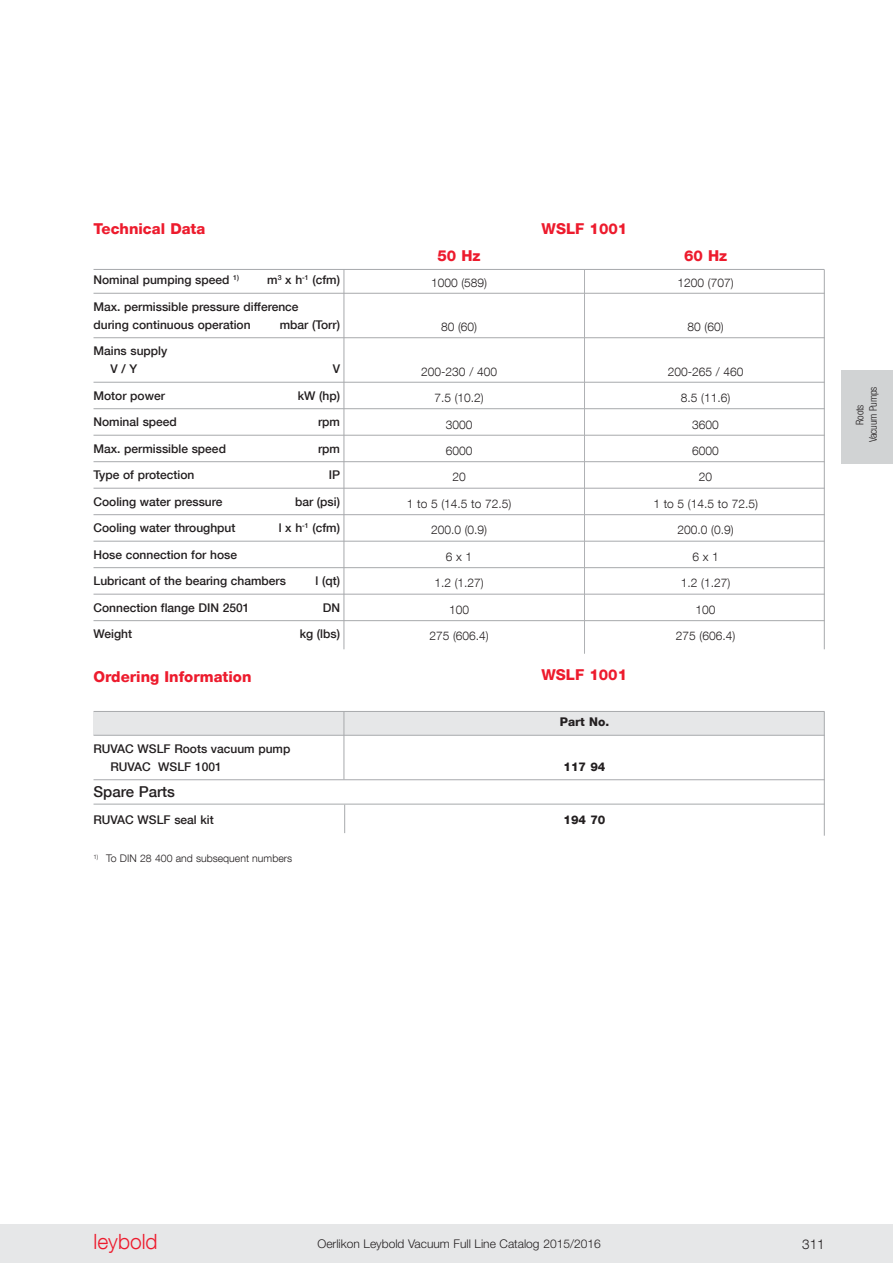
<style>
.page{position:relative;width:893px;height:1263px;background:#fff}
.page>*{position:absolute;margin:0;border:0;box-sizing:border-box;transform-origin:0 0}
.t1{font:300 21px "Helvetica Neue LT Com";color:#ed1b2d}
.t2{font:800 15px "Helvetica Neue LT Com";color:#ed1b2d}
.t3{font:500 15px "Helvetica Neue LT Com";color:#231f20}
.t4{font:300 13.5px "Helvetica Neue LT Com";color:#231f20}
.t5{font:500 12px/18px "Helvetica Neue LT Com";color:#231f20}
.t6{font:300 12px "Helvetica Neue LT Com";color:#231f20}
.t7{font:300 12px "Helvetica Neue LT Std";color:#231f20}
.t8{font:800 12px "Helvetica Neue LT Com";color:#231f20}
.t9{font:300 10.5px "Helvetica Neue LT Com";color:#231f20}
.t10{font:300 condensed 10.5px/13.5px "Helvetica Neue LT Com";letter-spacing:-.025em;color:#231f20;text-align:center}
</style>
<div class="page">
<div style="left:842px;top:370px;width:51px;height:94px;background:#d1d3d4"></div>
<div style="left:0;top:1224px;width:893px;height:39px;background:#e6e7e8"></div>
<div style="left:94px;top:712px;width:730px;height:23px;background:#e6e7e8"></div>
<hr style="left:94px;top:269px;width:730px;height:1px;background:#a7a9ac">
<hr style="left:94px;top:293px;width:731px;height:1px;background:#a7a9ac">
<hr style="left:94px;top:337px;width:731px;height:1px;background:#a7a9ac">
<hr style="left:94px;top:382px;width:731px;height:1px;background:#a7a9ac">
<hr style="left:94px;top:408px;width:731px;height:1px;background:#a7a9ac">
<hr style="left:94px;top:435px;width:731px;height:1px;background:#a7a9ac">
<hr style="left:94px;top:461px;width:731px;height:1px;background:#a7a9ac">
<hr style="left:94px;top:488px;width:731px;height:1px;background:#a7a9ac">
<hr style="left:94px;top:514px;width:731px;height:1px;background:#a7a9ac">
<hr style="left:94px;top:541px;width:731px;height:1px;background:#a7a9ac">
<hr style="left:94px;top:567px;width:731px;height:1px;background:#a7a9ac">
<hr style="left:94px;top:594px;width:731px;height:1px;background:#a7a9ac">
<hr style="left:94px;top:620px;width:731px;height:1px;background:#a7a9ac">
<hr style="left:94px;top:711px;width:730px;height:1px;background:#a7a9ac">
<hr style="left:94px;top:735px;width:731px;height:1px;background:#a7a9ac">
<hr style="left:94px;top:779px;width:731px;height:1px;background:#a7a9ac">
<hr style="left:94px;top:804px;width:731px;height:1px;background:#a7a9ac">
<hr style="left:824px;top:269px;width:1px;height:380px;background:#a7a9ac">
<hr style="left:344px;top:269px;width:1px;height:380px;background:#a7a9ac">
<hr style="left:584px;top:270px;width:1px;height:384px;background:#afb1b4">
<hr style="left:824px;top:711px;width:1px;height:125px;background:#a7a9ac">
<hr style="left:344px;top:712px;width:1px;height:67px;background:#a7a9ac">
<svg style="left:344px;top:805px;width:1px;height:28px"></svg>
<p class="t2" style="left:94px;top:224px;width:113px">Technical Data</p>
<p class="t5" style="left:94px;top:273px;width:147px">Nominal pumping speed <sup>1)</sup></p>
<p class="t5" style="left:267px;top:273px;width:74px">m<sup>3</sup> x h<sup>-1</sup> (cfm)</p>
<p class="t5" style="left:94px;top:299px;width:207px">Max. permissible pressure difference during continuous operation</p>
<p class="t5" style="left:280px;top:317px;width:62px">mbar (Torr)</p>
<p class="t5" style="left:111px;top:344px;width:58px;text-indent:-17px">Mains supply<br>V / Y</p>
<p class="t5" style="left:333px;top:362px;width:9px">V</p>
<p class="t5" style="left:94px;top:388px;width:73px">Motor power</p>
<p class="t5" style="left:298px;top:388px;width:44px">kW (hp)</p>
<p class="t5" style="left:94px;top:415px;width:85px">Nominal speed</p>
<p class="t5" style="left:318px;top:415px;width:23px">rpm</p>
<p class="t5" style="left:94px;top:441px;width:134px">Max. permissible speed</p>
<p class="t5" style="left:318px;top:441px;width:23px">rpm</p>
<p class="t5" style="left:94px;top:468px;width:102px">Type of protection</p>
<p class="t5" style="left:329px;top:468px;width:13px">IP</p>
<p class="t5" style="left:94px;top:494px;width:130px">Cooling water pressure</p>
<p class="t5" style="left:295px;top:494px;width:47px">bar (psi)</p>
<p class="t5" style="left:94px;top:521px;width:143px">Cooling water throughput</p>
<p class="t5" style="left:279px;top:521px;width:63px">l x h<sup>-1</sup> (cfm)</p>
<p class="t5" style="left:94px;top:547px;width:145px">Hose connection for hose</p>
<p class="t5" style="left:94px;top:574px;width:194px">Lubricant of the bearing chambers</p>
<p class="t5" style="left:315px;top:574px;width:26px">l (qt)</p>
<p class="t5" style="left:94px;top:600px;width:158px">Connection flange DIN 2501</p>
<p class="t5" style="left:323px;top:600px;width:19px">DN</p>
<p class="t5" style="left:94px;top:627px;width:40px">Weight</p>
<p class="t5" style="left:300px;top:627px;width:42px">kg (lbs)</p>
<p class="t2" style="left:94px;top:671px;width:159px">Ordering Information</p>
<p class="t5" style="left:111px;top:741px;width:181px;text-indent:-17px">RUVAC WSLF Roots vacuum pump<br>RUVAC WSLF 1001</p>
<p class="t3" style="left:94px;top:787px;width:83px">Spare Parts</p>
<p class="t5" style="left:94px;top:812px;width:122px">RUVAC WSLF seal kit</p>
<p class="t9" style="left:94px;top:855px;width:200px"><sup>1)</sup> To DIN 28 400 and subsequent numbers</p>
<p class="t2" style="left:542px;top:224px;width:87px">WSLF 1001</p>
<p class="t2" style="left:437px;top:251px;width:45px">50 Hz</p>
<p class="t2" style="left:684px;top:251px;width:45px">60 Hz</p>
<p class="t6" style="left:431px;top:278px;width:58px">1000 (589)</p>
<p class="t6" style="left:677px;top:278px;width:58px">1200 (707)</p>
<p class="t6" style="left:441px;top:322px;width:38px">80 (60)</p>
<p class="t6" style="left:687px;top:322px;width:38px">80 (60)</p>
<p class="t6" style="left:421px;top:367px;width:77px">200-230 / 400</p>
<p class="t6" style="left:668px;top:367px;width:77px">200-265 / 460</p>
<p class="t6" style="left:434px;top:393px;width:51px">7.5 (10.2)</p>
<p class="t6" style="left:681px;top:393px;width:51px">8.5 (11.6)</p>
<p class="t6" style="left:446px;top:420px;width:28px">3000</p>
<p class="t6" style="left:692px;top:420px;width:28px">3600</p>
<p class="t6" style="left:446px;top:446px;width:28px">6000</p>
<p class="t6" style="left:692px;top:446px;width:28px">6000</p>
<p class="t6" style="left:452px;top:473px;width:15px">20</p>
<p class="t6" style="left:699px;top:473px;width:15px">20</p>
<p class="t6" style="left:407px;top:499px;width:106px">1 to 5 (14.5 to 72.5)</p>
<p class="t6" style="left:653px;top:499px;width:106px">1 to 5 (14.5 to 72.5)</p>
<p class="t6" style="left:431px;top:526px;width:58px">200.0 (0.9)</p>
<p class="t6" style="left:677px;top:526px;width:58px">200.0 (0.9)</p>
<p class="t6" style="left:446px;top:552px;width:28px">6 x 1</p>
<p class="t6" style="left:692px;top:552px;width:28px">6 x 1</p>
<p class="t6" style="left:434px;top:579px;width:51px">1.2 (1.27)</p>
<p class="t6" style="left:681px;top:579px;width:51px">1.2 (1.27)</p>
<p class="t6" style="left:449px;top:605px;width:22px">100</p>
<p class="t6" style="left:696px;top:605px;width:22px">100</p>
<p class="t6" style="left:429px;top:632px;width:61px">275 (606.4)</p>
<p class="t6" style="left:676px;top:632px;width:61px">275 (606.4)</p>
<p class="t2" style="left:541px;top:669px;width:87px">WSLF 1001</p>
<p class="t8" style="left:560px;top:718px;width:51px">Part No.</p>
<p class="t8" style="left:563px;top:762px;width:43px">117 94</p>
<p class="t8" style="left:563px;top:815px;width:43px">194 70</p>
<p class="t10" style="left:854px;top:442px;width:57px;rotate:-90deg">Roots<br>Vacuum Pumps</p>
<h1 class="t1" style="left:94px;top:1234px;width:66px">leybold</h1>
<p class="t7" style="left:317px;top:1239px;width:285px">Oerlikon Leybold Vacuum Full Line Catalog 2015/2016</p>
<p class="t4" style="left:802px;top:1239px;width:24px">311</p>
</div>
